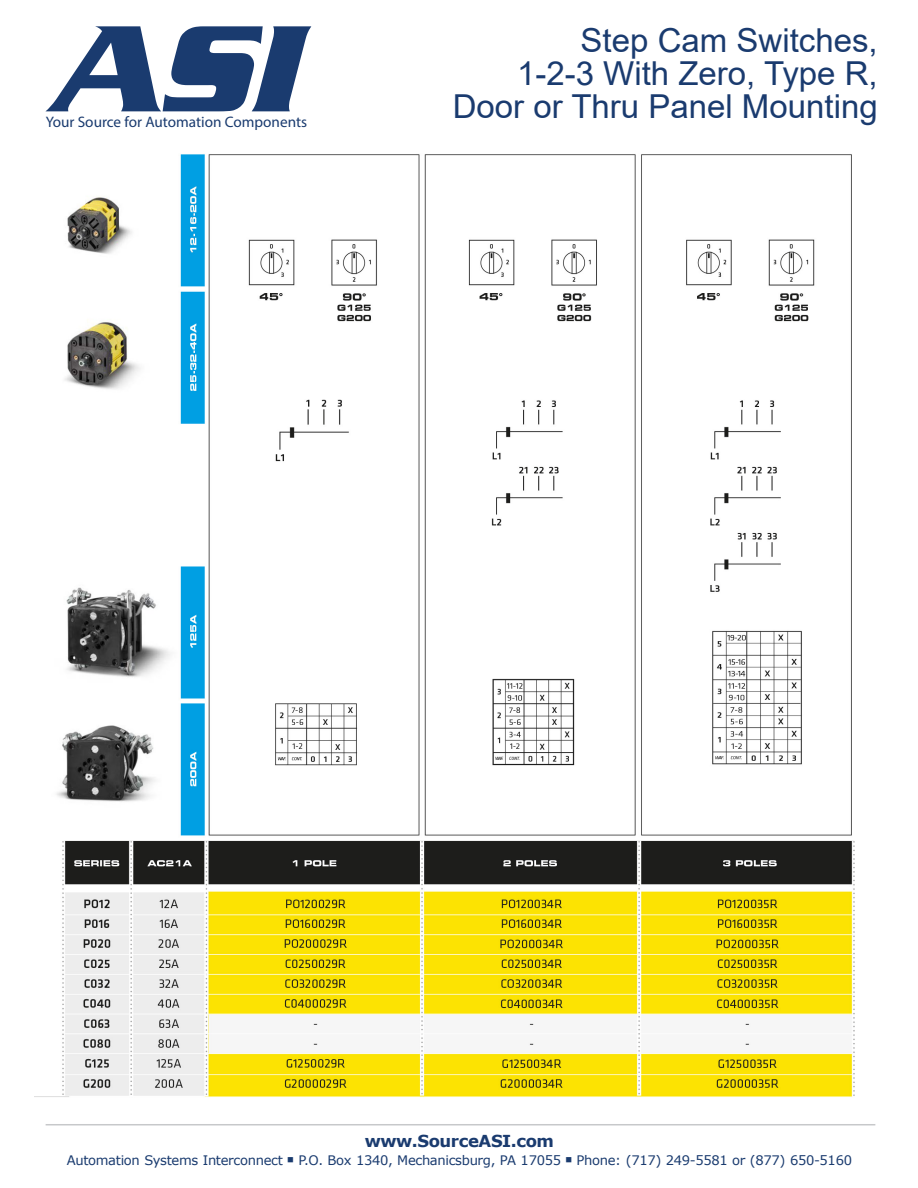
<style>
.page{position:relative;width:918px;height:1188px;background:#fff}
.page>*{position:absolute;margin:0;border:0;box-sizing:border-box;transform-origin:0 0}
.t1{font:33px/33px "Arial";color:#1a3b6f;text-align:right}
.t2{font:700 16.5px "Verdana";letter-spacing:-.025em;color:#1a3b6f}
.t3{font:15.3px "Myriad Pro";color:#1a3b6f}
.t4{font:13.2px "Verdana";letter-spacing:-.025em;color:#1a3b6f}
</style>
<div class="page">
<svg style="left:46px;top:26px;width:265px;height:85px"></svg>
<hr style="left:46px;top:1124px;width:829px;height:1px;background:#c7c8ca">
<img style="left:35px;top:154px;width:820px;height:943px">
<p class="t3" style="left:46px;top:112px;width:263px">Your Source for Automation Components</p>
<h1 class="t1" style="left:453px;top:24px;width:426px">Step Cam Switches,<br>1-2-3 With Zero, Type R,<br>Door or Thru Panel Mounting</h1>
<p class="t2" style="left:365px;top:1129px;width:191px">www.SourceASI.com</p>
<p class="t4" style="left:67px;top:1151px;width:787px">Automation Systems Interconnect ■ P.O. Box 1340, Mechanicsburg, PA 17055 ■ Phone: (717) 249-5581 or (877) 650-5160</p>
</div>
